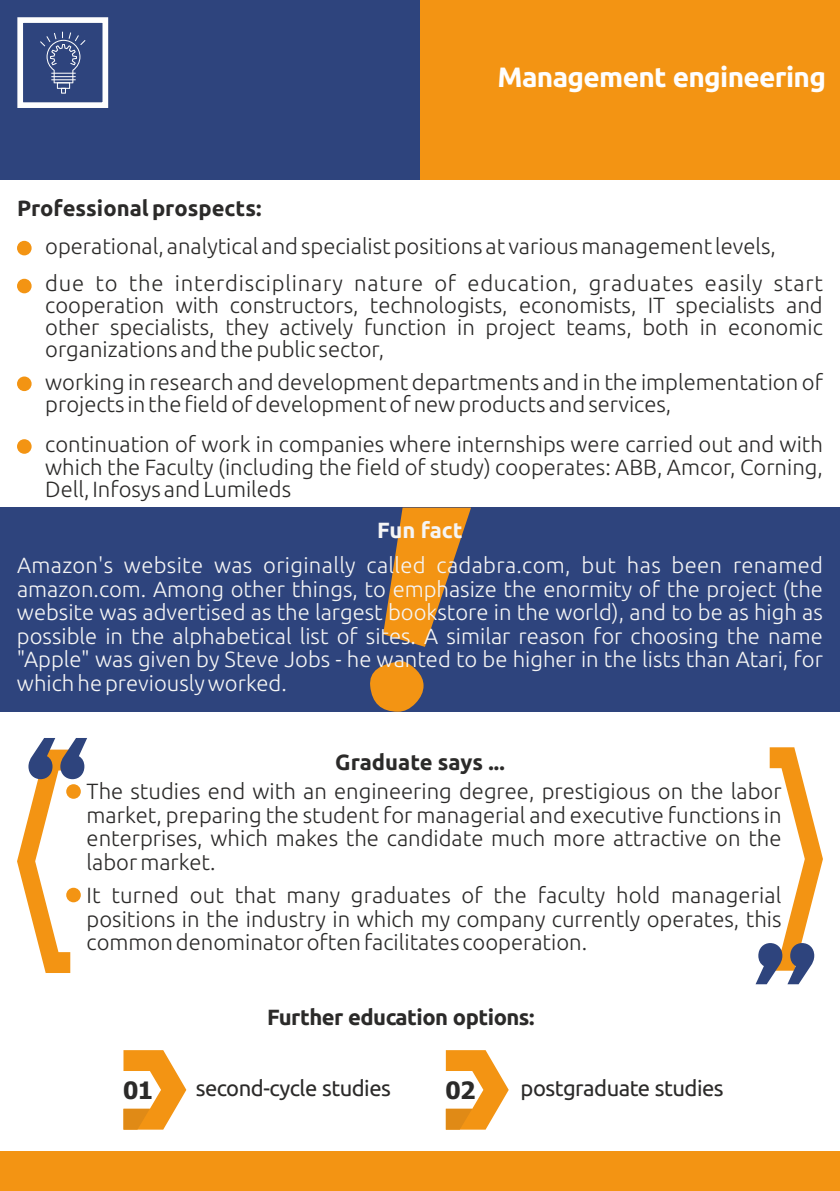
<style>
.page{position:relative;width:840px;height:1191px;background:#fff}
.page>*{position:absolute;margin:0;border:0;box-sizing:border-box;transform-origin:0 0}
.t1{font:274.6px "Baby Kruffy";color:#f39413}
.t2{font:700 28px "Ubuntu";letter-spacing:-.025em;color:#fefefe}
.t3{font:700 24px "Tahoma";color:#2b2a29}
.t4{font:300 22px/22.2px "Ubuntu";color:#2b2a29;text-align:justify}
.t5{font:300 22px/23.4px "Ubuntu";color:#f5f5f5;text-align:justify}
.t6{font:700 22px "Ubuntu";letter-spacing:-.01em;color:#2b2a29}
.t7{font:22px "Ubuntu";letter-spacing:-.025em;color:#2b2a29}
.t8{font:700 22px "Ubuntu";color:#f5f5f5}
</style>
<div class="page">
<div style="left:0;top:0;width:420px;height:179px;background:#2e447d"></div>
<div style="left:0;top:1151px;width:839px;height:40px;background:#f39413"></div>
<div style="left:17px;top:17px;width:91px;height:91px;border:6px solid #fefefe"></div>
<svg style="left:40px;top:32px;width:45px;height:62px"></svg>
<svg style="left:123px;top:1050px;width:63px;height:79px"></svg>
<svg style="left:445px;top:1050px;width:63px;height:79px"></svg>
<div style="left:420px;top:0;width:419px;height:179px;background:#f39413"></div>
<div style="left:0;top:507px;width:839px;height:204px;background:#2e447d"></div>
<div style="left:17px;top:241px;width:15px;height:14px;background:#f39413;border-radius:50%"></div>
<div style="left:17px;top:279px;width:15px;height:14px;background:#f39413;border-radius:50%"></div>
<div style="left:17px;top:376px;width:15px;height:15px;background:#f39413;border-radius:50%"></div>
<div style="left:17px;top:439px;width:15px;height:15px;background:#f39413;border-radius:50%"></div>
<svg style="left:17px;top:738px;width:70px;height:235px"></svg>
<svg style="left:755px;top:747px;width:67px;height:237px"></svg>
<p class="t6" style="left:17px;top:199px;width:246px">Professional prospects:</p>
<p class="t2" style="left:497px;top:66px;width:330px">Management engineering</p>
<p class="t4" style="left:45px;top:236px;width:731px">operational, analytical and specialist positions at various management levels,</p>
<p class="t4" style="left:45px;top:273px;width:778px">due to the interdisciplinary nature of education, graduates easily start cooperation with constructors, technologists, economists, IT specialists and other specialists, they actively function in project teams, both in economic organizations and the public sector,</p>
<p class="t4" style="left:45px;top:372px;width:778px">working in research and development departments and in the implementation of projects in the field of development of new products and services,</p>
<p class="t4" style="left:45px;top:435px;width:778px">continuation of work in companies where internships were carried out and with which the Faculty (including the field of study) cooperates: ABB, Amcor, Corning, Dell, Infosys and Lumileds</p>
<h1 class="t1" style="left:370px;top:393px;width:102px">!</h1>
<p class="t8" style="left:377px;top:521px;width:87px">Fun fact</p>
<p class="t5" style="left:17px;top:555px;width:807px">Amazon's website was originally called cadabra.com, but has been renamed amazon.com. Among other things, to emphasize the enormity of the project (the website was advertised as the largest bookstore in the world), and to be as high as possible in the alphabetical list of sites. A similar reason for choosing the name "Apple" was given by Steve Jobs - he wanted to be higher in the lists than Atari, for which he previously worked.</p>
<p class="t6" style="left:335px;top:752px;width:171px">Graduate says ...</p>
<p class="t4" style="left:87px;top:781px;width:696px;line-height:23.4px">The studies end with an engineering degree, prestigious on the labor market, preparing the student for managerial and executive functions in enterprises, which makes the candidate much more attractive on the labor market.</p>
<p class="t4" style="left:87px;top:885px;width:696px;line-height:23.4px">It turned out that many graduates of the faculty hold managerial positions in the industry in which my company currently operates, this common denominator often facilitates cooperation.</p>
<p class="t6" style="left:267px;top:1008px;width:269px">Further education options:</p>
<p class="t3" style="left:123px;top:1080px;width:31px">01</p>
<p class="t7" style="left:196px;top:1079px;width:196px">second-cycle studies</p>
<p class="t3" style="left:445px;top:1080px;width:31px">02</p>
<p class="t7" style="left:520px;top:1079px;width:204px">postgraduate studies</p>
</div>
